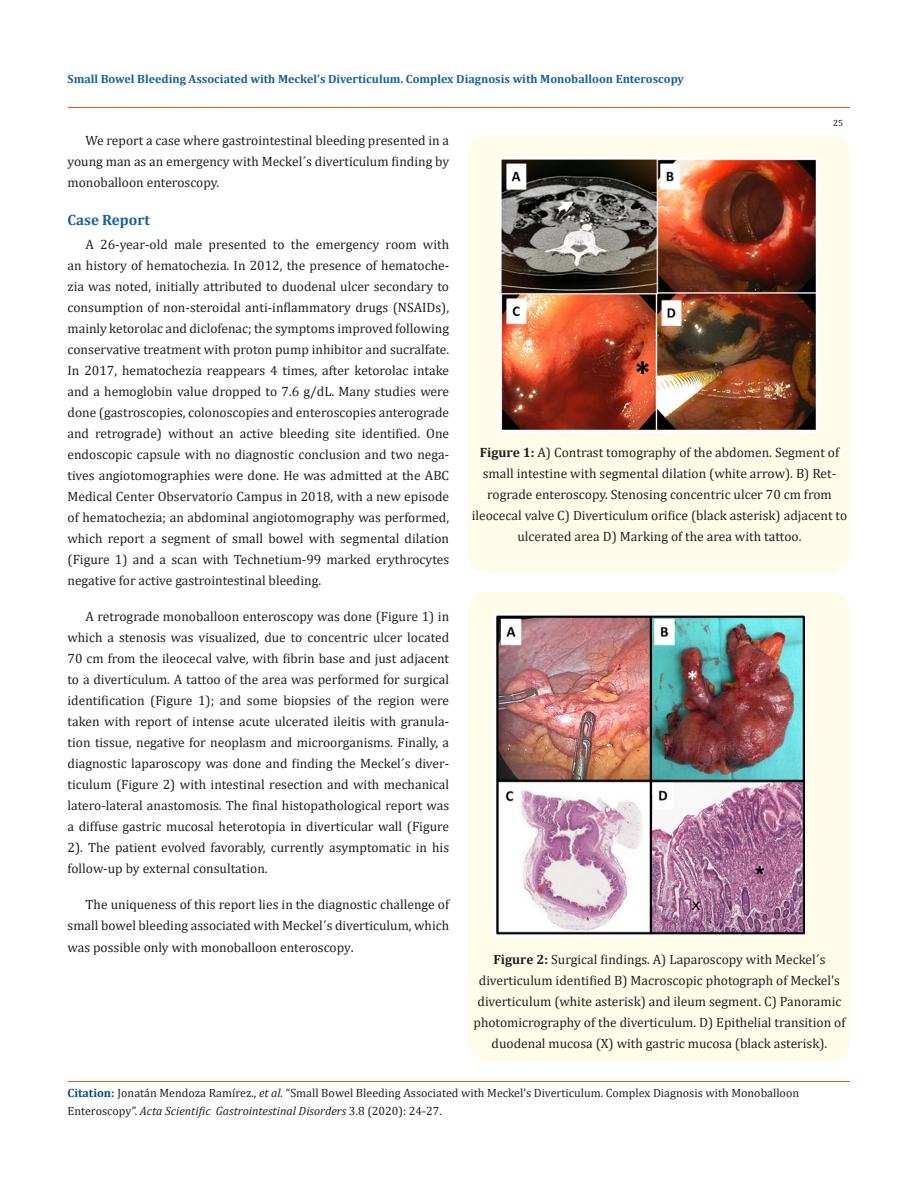
<style>
.page{position:relative;width:917px;height:1188px;background:#fff}
.page>*{position:absolute;margin:0;border:0;box-sizing:border-box;transform-origin:0 0}
.t1{font:700 15px "Cambria";color:#1560a6}
.t2{font:13.5px/21px "Cambria";color:#231f20;text-align:justify}
.t3{font:12px/18px "Cambria";color:#231f20}
.t4{font:700 12px "Cambria";color:#1560a6}
.t5{font:9px "Cambria";color:#231f20}
.s1{font-size:15px}
.s2{font-weight:700}
.s3{font-weight:700;color:#035089}
.s4{font-style:italic}
</style>
<div class="page">
<div style="left:468px;top:135px;width:381px;height:438px;background:#fffde9;border-radius:18px"></div>
<img style="left:499px;top:158px;width:319px;height:275px">
<div style="left:468px;top:592px;width:381px;height:469px;background:#fffde9;border-radius:18px"></div>
<img style="left:493px;top:613px;width:313px;height:323px">
<hr style="left:68px;top:108px;width:781px;height:1px;background:#e05d1a">
<hr style="left:68px;top:1081px;width:781px;height:1px;background:#e05d1a">
<p class="t4" style="left:68px;top:70px;width:618px">Small Bowel Bleeding Associated with Meckel’s Diverticulum. Complex Diagnosis with Monoballoon Enteroscopy</p>
<p class="t5" style="left:833px;top:118px;width:11px">25</p>
<p class="t2" style="left:68px;top:130px;width:383px;text-indent:18px">We report a case where gastrointestinal bleeding presented in a young man as an emergency with Meckel´s diverticulum finding by monoballoon enteroscopy.</p>
<p class="t1" style="left:68px;top:209px;width:84px">Case Report</p>
<p class="t2" style="left:68px;top:234px;width:383px;text-indent:18px">A 26-year-old male presented to the emergency room with an history of hematochezia. In 2012, the presence of hematoche&shy;zia was noted, initially attributed to duodenal ulcer secondary to consumption of non-steroidal anti-inflammatory drugs (NSAIDs), mainly ketorolac and diclofenac; the symptoms improved following conservative treatment with proton pump inhibitor and sucralfate.<br>In 2017, hematochezia reappears 4 times, after ketorolac intake and a hemoglobin value dropped to 7.6 g/dL. Many studies were done (gastroscopies, colonoscopies and enteroscopies anterograde and retrograde) without an active bleeding site identified. One endoscopic capsule with no diagnostic conclusion and two nega&shy;tives angiotomographies were done. He was admitted at the ABC Medical Center Observatorio Campus in 2018, with a new episode of hematochezia; an abdominal angiotomography was performed, which report a segment of small bowel with segmental dilation (Figure 1) and a scan with Technetium-99 marked erythrocytes negative for active gastrointestinal bleeding.</p>
<p class="t2" style="left:68px;top:606px;width:383px;text-indent:18px">A retrograde monoballoon enteroscopy was done (Figure 1) in which a stenosis was visualized, due to concentric ulcer located 70 cm from the ileocecal valve, with fibrin base and just adjacent to a diverticulum. A tattoo of the area was performed for surgical identification (Figure 1); and some biopsies of the region were taken with report of intense acute ulcerated ileitis with granula&shy;tion tissue, negative for neoplasm and microorganisms. Finally, a diagnostic laparoscopy was done and finding the Meckel´s diver&shy;ticulum (Figure 2) with intestinal resection and with mechanical latero-lateral anastomosis. The final histopathological report was a diffuse gastric mucosal heterotopia in diverticular wall (Figure 2). The patient evolved favorably, currently asymptomatic in his follow-up by external consultation.</p>
<p class="t2" style="left:68px;top:894px;width:383px;text-align:right">The uniqueness of this report lies in the diagnostic challenge of small bowel bleeding associated with Meckel´s diverticulum, which</p>
<p class="t2" style="left:68px;top:937px;width:288px">was possible only with monoballoon enteroscopy<span class="s1">.</span></p>
<p class="t2" style="left:472px;top:442px;width:377px;text-align:center"><span class="s2">Figure 1:</span> A) Contrast tomography of the abdomen. Segment of small intestine with segmental dilation (white arrow). B) Ret&shy;rograde enteroscopy. Stenosing concentric ulcer 70 cm from ileocecal valve C) Diverticulum orifice (black asterisk) adjacent to ulcerated area D) Marking of the area with tattoo.</p>
<p class="t2" style="left:473px;top:949px;width:373px;text-align:center"><span class="s2">Figure 2:</span> Surgical findings. A) Laparoscopy with Meckel´s diverticulum identified B) Macroscopic photograph of Meckel's diverticulum (white asterisk) and ileum segment. C) Panoramic photomicrography of the diverticulum. D) Epithelial transition of duodenal mucosa (X) with gastric mucosa (black asterisk).</p>
<p class="t3" style="left:68px;top:1084px;width:733px"><span class="s3">Citation:</span> Jonatán Mendoza Ramírez., <span class="s4">et al.</span> “Small Bowel Bleeding Associated with Meckel’s Diverticulum. Complex Diagnosis with Monoballoon<br>Enteroscopy”. <span class="s4">Acta Scientific Gastrointestinal Disorders</span> 3.8 (2020): 24-27.</p>
</div>
